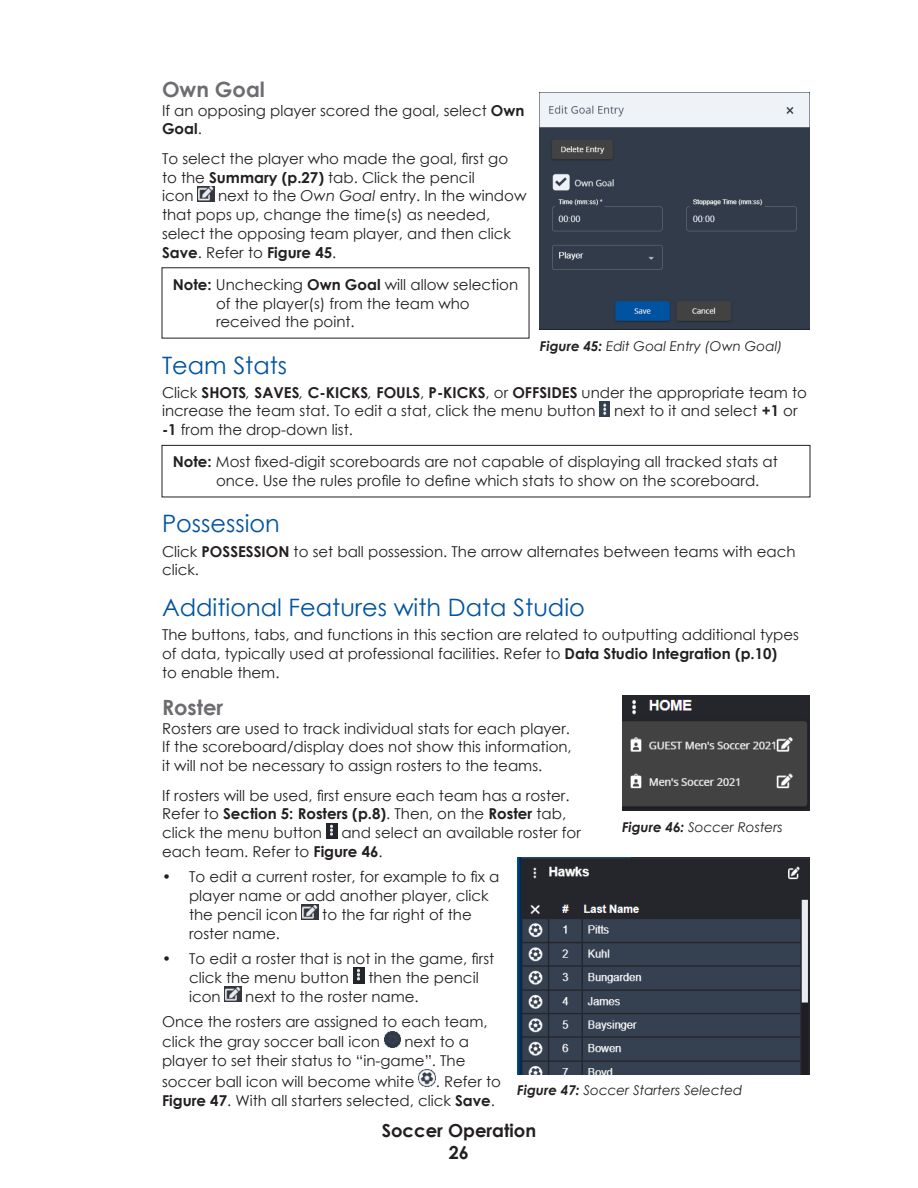
<style>
.page{position:relative;width:918px;height:1188px;background:#fff}
.page>*{position:absolute;margin:0;border:0;box-sizing:border-box;transform-origin:0 0}
.Heading_2{font:24px "Century Gothic";color:#0153a0}
.Heading_3{font:700 21px "Century Gothic";color:#6c6d70}
.t1{font:700 18px/22.5px "Century Gothic";color:#231f20;text-align:center}
.Intro_Text{font:15px/18.8px "Century Gothic";color:#231f20}
.Body_Text{font:15px/18.8px "Century Gothic";color:#231f20}
.Note_-_Column_Width{font:15px/18.8px "Century Gothic";color:#231f20}
.Note_-_Text_Width{font:15px/18.8px "Century Gothic";color:#231f20}
.t2{font:italic 13.5px "Century Gothic";color:#231f20}
.s1{font-weight:700}
.s2{font-style:italic}
</style>
<div class="page">
<div style="left:162px;top:445px;width:648px;height:52px;border:1px solid #231f20"></div>
<img style="left:198px;top:186px;width:16px;height:15px">
<img style="left:600px;top:402px;width:10px;height:14px">
<img style="left:326px;top:823px;width:11px;height:15px">
<img style="left:302px;top:905px;width:16px;height:15px">
<img style="left:353px;top:968px;width:11px;height:15px">
<img style="left:225px;top:987px;width:16px;height:15px">
<img style="left:384px;top:1031px;width:16px;height:16px">
<img style="left:419px;top:1070px;width:17px;height:17px">
<img style="left:540px;top:93px;width:270px;height:237px">
<img style="left:622px;top:695px;width:188px;height:116px">
<img style="left:517px;top:857px;width:293px;height:217px">
<p class="Heading_3" style="left:162px;top:73px;width:104px">Own Goal</p>
<p class="Intro_Text" style="left:162px;top:100px;width:364px">If an opposing player scored the goal, select <span class="s1">Own<br>Goal</span>.</p>
<p class="Body_Text" style="left:162px;top:149px;width:348px">To select the player who made the goal, first go to the <span class="s1">Summary (p.27)</span> tab. Click the pencil icon</p>
<p class="Body_Text" style="left:162px;top:186px;width:366px;text-indent:56px">next to the <span class="s2">Own Goal</span> entry. In the window that pops up, change the time(s) as needed, select the opposing team player, and then click <span class="s1">Save</span>. Refer to <span class="s1">Figure 45</span>.</p>
<p class="Note_-_Text_Width" style="left:216px;top:275px;width:304px;text-indent:-43px"><span class="s1">Note:</span> Unchecking <span class="s1">Own Goal</span> will allow selection of the player(s) from the team who received the point.</p>
<p class="Heading_2" style="left:162px;top:348px;width:127px">Team Stats</p>
<p class="Intro_Text" style="left:162px;top:383px;width:646px">Click <span class="s1">SHOTS</span><span class="s2">,</span> <span class="s1">SAVES</span><span class="s2">,</span> <span class="s1">C-KICKS</span><span class="s2">,</span> <span class="s1">FOULS</span>, <span class="s1">P-KICKS</span>, or <span class="s1">OFFSIDES</span> under the appropriate team to increase the team stat. To edit a stat, click the menu button next to it and select <span class="s1">+1</span> or <span class="s1">-1</span> from the drop-down list.</p>
<p class="Note_-_Column_Width" style="left:216px;top:452px;width:563px;text-indent:-43px"><span class="s1">Note:</span> Most fixed-digit scoreboards are not capable of displaying all tracked stats at once. Use the rules profile to define which stats to show on the scoreboard.</p>
<p class="Heading_2" style="left:162px;top:507px;width:119px">Possession</p>
<p class="Intro_Text" style="left:162px;top:542px;width:635px">Click <span class="s1">POSSESSION</span> to set ball possession. The arrow alternates between teams with each click.</p>
<p class="Heading_2" style="left:162px;top:591px;width:424px">Additional Features with Data Studio</p>
<p class="Intro_Text" style="left:162px;top:625px;width:638px">The buttons, tabs, and functions in this section are related to outputting additional types of data, typically used at professional facilities. Refer to <span class="s1">Data Studio Integration (p.10)<br></span>to enable them.</p>
<p class="Heading_3" style="left:162px;top:691px;width:63px">Roster</p>
<p class="Intro_Text" style="left:162px;top:719px;width:411px;text-align:justify">Rosters are used to track individual stats for each player.<br>If the scoreboard/display does not show this information, it will not be necessary to assign rosters to the teams.</p>
<p class="Body_Text" style="left:162px;top:786px;width:409px">If rosters will be used, first ensure each team has a roster.<br>Refer to <span class="s1">Section 5: Rosters (p.8)</span>. Then, on the <span class="s1">Roster</span> tab, click the menu button</p>
<p class="t2" style="left:540px;top:337px;width:244px"><span class="s1">Figure 45:</span> Edit Goal Entry (Own Goal)</p>
<p class="t2" style="left:622px;top:817px;width:162px"><span class="s1">Figure 46:</span> Soccer Rosters</p>
<p class="Body_Text" style="left:162px;top:823px;width:420px;text-indent:179px">and select an available roster for each team. Refer to <span class="s1">Figure 46</span>.</p>
<p class="Intro_Text" style="left:189px;top:867px;width:312px;text-indent:-27px">• To edit a current roster, for example to fix a player name or add another player, click the pencil icon</p>
<p class="Intro_Text" style="left:322px;top:905px;width:151px">to the far right of the</p>
<p class="Intro_Text" style="left:189px;top:924px;width:93px">roster name.</p>
<p class="Intro_Text" style="left:189px;top:949px;width:307px;text-indent:-27px">• To edit a roster that is not in the game, first click the menu button</p>
<p class="Intro_Text" style="left:368px;top:968px;width:112px">then the pencil</p>
<p class="Intro_Text" style="left:189px;top:987px;width:33px">icon</p>
<p class="Intro_Text" style="left:245px;top:987px;width:175px">next to the roster name.</p>
<p class="Body_Text" style="left:162px;top:1012px;width:327px;line-height:19.8px">Once the rosters are assigned to each team, click the gray soccer ball icon</p>
<p class="Body_Text" style="left:162px;top:1032px;width:309px;text-align:right">next to a<br>player to set their status to “in-game”. The</p>
<p class="Body_Text" style="left:162px;top:1072px;width:254px">soccer ball icon will become white</p>
<p class="Body_Text" style="left:162px;top:1072px;width:340px;text-indent:274px">. Refer to<br><span class="s1">Figure 47</span>. With all starters selected, click <span class="s1">Save</span>.</p>
<p class="t2" style="left:517px;top:1081px;width:227px"><span class="s1">Figure 47:</span> Soccer Starters Selected</p>
<p class="t1" style="left:382px;top:1118px;width:156px">Soccer Operation<br>26</p>
</div>
